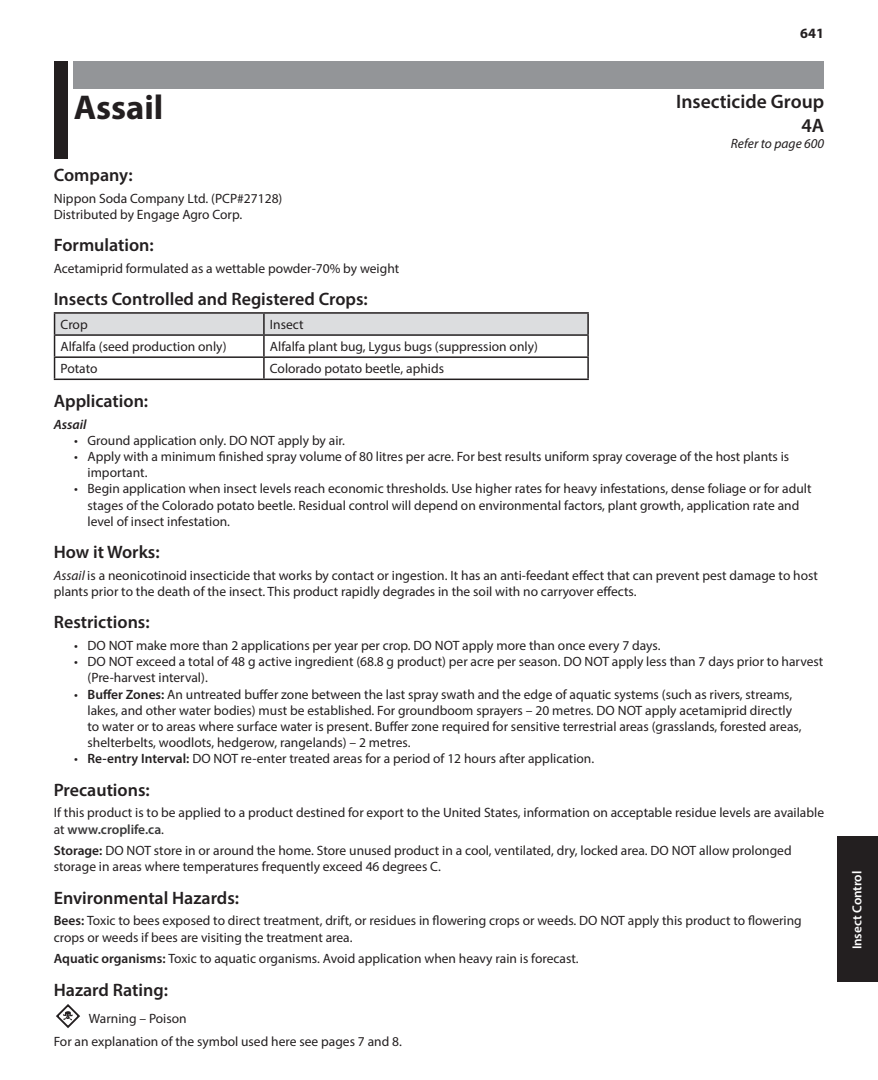
<style>
.page{position:relative;width:878px;height:1080px;background:#fff}
.page>*{position:absolute;margin:0;border:0;box-sizing:border-box;transform-origin:0 0}
.t1{font:700 34.5px "Myriad Pro";color:#231f20}
.t2{font:600 19.5px/23.4px "Myriad Pro";color:#231f20;text-align:right}
.t3{font:600 18px "Myriad Pro";color:#231f20}
.t4{font:700 14.25px "Myriad Pro";color:#231f20}
.t5{font:13.5px/16.2px "Myriad Pro";color:#231f20}
.t6{font:italic 13.5px "Myriad Pro";color:#231f20}
.t7{font:italic 600 13.5px "Myriad Pro";color:#231f20}
.t8{font:600 13.2px "Myriad Pro";letter-spacing:-.005em;color:#fff}
.s1{font-style:italic}
.s2{font-weight:600}
.s3{font-weight:600;color:#383839}
</style>
<div class="page">
<div style="left:837px;top:837px;width:41px;height:145px;background:#231f20"></div>
<hr style="left:54px;top:312px;width:210px;height:2px;background:#231f20">
<hr style="left:264px;top:312px;width:325px;height:2px;background:#231f20">
<hr style="left:587px;top:314px;width:2px;height:20px;background:#231f20">
<hr style="left:264px;top:334px;width:325px;height:2px;background:#231f20">
<hr style="left:587px;top:336px;width:2px;height:20px;background:#231f20">
<svg style="left:54px;top:313px;width:534px;height:66px"></svg>
<hr style="left:264px;top:356px;width:325px;height:2px;background:#231f20">
<hr style="left:263px;top:358px;width:2px;height:21px;background:#231f20">
<hr style="left:587px;top:358px;width:2px;height:21px;background:#231f20">
<hr style="left:54px;top:379px;width:210px;height:1px;background:#231f20">
<hr style="left:264px;top:379px;width:325px;height:1px;background:#231f20">
<svg style="left:56px;top:1004px;width:24px;height:24px"></svg>
<div style="left:54px;top:61px;width:14px;height:98px;background:#231f20"></div>
<div style="left:74px;top:61px;width:750px;height:28px;background:#939598"></div>
<p class="t4" style="left:800px;top:24px;width:25px">641</p>
<h1 class="t1" style="left:74px;top:85px;width:91px">Assail</h1>
<h2 class="t2" style="left:676px;top:89px;width:149px">Insecticide Group<br>4A</h2>
<p class="t6" style="left:730px;top:135px;width:95px">Refer to page 600</p>
<h3 class="t3" style="left:54px;top:164px;width:80px">Company:</h3>
<p class="t5" style="left:54px;top:190px;width:230px">Nippon Soda Company Ltd. (PCP#27128)<br>Distributed by Engage Agro Corp.</p>
<h3 class="t3" style="left:54px;top:234px;width:102px">Formulation:</h3>
<p class="t5" style="left:54px;top:260px;width:347px">Acetamiprid formulated as a wettable powder-70% by weight</p>
<h3 class="t3" style="left:54px;top:288px;width:315px">Insects Controlled and Registered Crops:</h3>
<p class="t5" style="left:61px;top:316px;width:29px">Crop</p>
<p class="t5" style="left:270px;top:316px;width:35px">Insect</p>
<p class="t5" style="left:61px;top:338px;width:167px">Alfalfa (seed production only)</p>
<p class="t5" style="left:270px;top:338px;width:269px">Alfalfa plant bug, Lygus bugs (suppression only)</p>
<p class="t5" style="left:61px;top:360px;width:38px">Potato</p>
<p class="t5" style="left:270px;top:360px;width:176px">Colorado potato beetle, aphids</p>
<h3 class="t3" style="left:54px;top:390px;width:96px">Application:</h3>
<p class="t7" style="left:54px;top:416px;width:34px">Assail</p>
<p class="t5" style="left:74px;top:432px;width:272px">• Ground application only. DO NOT apply by air.</p>
<p class="t5" style="left:88px;top:448px;width:703px;text-indent:-14px">• Apply with a minimum finished spray volume of 80 litres per acre. For best results uniform spray coverage of the host plants is important.</p>
<p class="t5" style="left:88px;top:481px;width:725px;text-indent:-14px">• Begin application when insect levels reach economic thresholds. Use higher rates for heavy infestations, dense foliage or for adult stages of the Colorado potato beetle. Residual control will depend on environmental factors, plant growth, application rate and level of insect infestation.</p>
<h3 class="t3" style="left:54px;top:541px;width:107px">How it Works:</h3>
<p class="t5" style="left:54px;top:567px;width:765px"><span class="s1">Assail</span> is a neonicotinoid insecticide that works by contact or ingestion. It has an anti-feedant effect that can prevent pest damage to host plants prior to the death of the insect. This product rapidly degrades in the soil with no carryover effects.</p>
<h3 class="t3" style="left:54px;top:611px;width:97px">Restrictions:</h3>
<p class="t5" style="left:74px;top:637px;width:588px">• DO NOT make more than 2 applications per year per crop. DO NOT apply more than once every 7 days.</p>
<p class="t5" style="left:88px;top:653px;width:737px;text-indent:-14px">• DO NOT exceed a total of 48 g active ingredient (68.8 g product) per acre per season. DO NOT apply less than 7 days prior to harvest (Pre-harvest interval).</p>
<p class="t5" style="left:88px;top:686px;width:715px;text-indent:-14px">• <span class="s2">Buffer Zones:</span> An untreated buffer zone between the last spray swath and the edge of aquatic systems (such as rivers, streams, lakes, and other water bodies) must be established. For groundboom sprayers – 20 metres. DO NOT apply acetamiprid directly to water or to areas where surface water is present. Buffer zone required for sensitive terrestrial areas (grasslands, forested areas, shelterbelts, woodlots, hedgerow, rangelands) – 2 metres.</p>
<p class="t5" style="left:74px;top:751px;width:521px">• <span class="s2">Re-entry Interval:</span> DO NOT re-enter treated areas for a period of 12 hours after application.</p>
<h3 class="t3" style="left:54px;top:778px;width:97px">Precautions:</h3>
<p class="t5" style="left:54px;top:805px;width:771px">If this product is to be applied to a product destined for export to the United States, information on acceptable residue levels are available at <span class="s3">www.croplife.ca</span>.</p>
<p class="t5" style="left:54px;top:842px;width:739px"><span class="s2">Storage:</span> DO NOT store in or around the home. Store unused product in a cool, ventilated, dry, locked area. DO NOT allow prolonged storage in areas where temperatures frequently exceed 46 degrees C.</p>
<h3 class="t3" style="left:54px;top:886px;width:187px">Environmental Hazards:</h3>
<p class="t5" style="left:54px;top:913px;width:749px"><span class="s2">Bees:</span> Toxic to bees exposed to direct treatment, drift, or residues in flowering crops or weeds. DO NOT apply this product to flowering crops or weeds if bees are visiting the treatment area.</p>
<p class="t5" style="left:54px;top:950px;width:526px"><span class="s2">Aquatic organisms:</span> Toxic to aquatic organisms. Avoid application when heavy rain is forecast.</p>
<h3 class="t3" style="left:54px;top:978px;width:116px">Hazard Rating:</h3>
<p class="t5" style="left:54px;top:1006px;width:349px;line-height:23px;text-indent:35px">Warning – Poison<br>For an explanation of the symbol used here see pages 7 and 8.</p>
<p class="t8" style="left:848px;top:949px;width:80px;rotate:-90deg">Insect Control</p>
</div>
